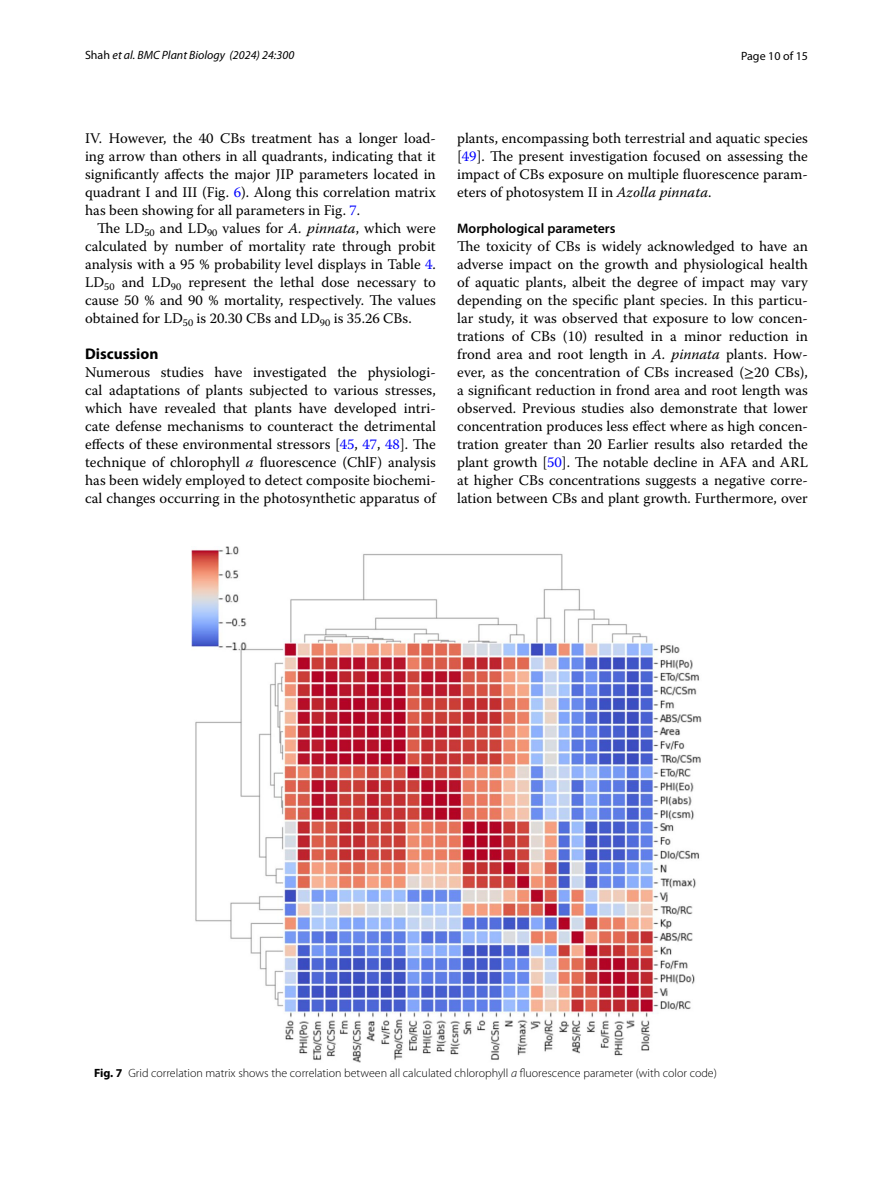
<style>
.page{position:relative;width:893px;height:1187px;background:#fff}
.page>*{position:absolute;margin:0;border:0;box-sizing:border-box;transform-origin:0 0}
.t1{font:700 15.45px "Myriad Pro";color:#000}
.t2{font:14.7px/18px "Warnock Pro";color:#000;text-align:justify}
.t3{font:600 13.8px "Myriad Pro";color:#000}
.t4{font:300 12px "Myriad Pro";color:#000}
.t5{font:italic 12px "Myriad Pro";color:#000}
.t6{font:12px "Myriad Pro";color:#000}
.s1{font-style:normal}
.s2{color:#00f}
.s3{font-style:italic}
.s4{font-family:"STIX"}
.s5{font-weight:700}
</style>
<div class="page">
<img style="left:191px;top:546px;width:511px;height:516px">
<p class="t5" style="left:85px;top:48px;width:211px"><span class="s1">Shah</span> et al. BMC Plant Biology (2024) 24:300</p>
<p class="t6" style="left:741px;top:48px;width:68px">Page 10 of 15</p>
<p class="t2" style="left:85px;top:128px;width:352px">IV. However, the 40 CBs treatment has a longer load&shy;ing arrow than others in all quadrants, indicating that it significantly affects the major JIP parameters located in quadrant I and III (Fig. <span class="s2">6</span>). Along this correlation matrix has been showing for all parameters in Fig. <span class="s2">7</span>.</p>
<p class="t2" style="left:85px;top:218px;width:352px;text-indent:12px">The LD<sub>50</sub> and LD<sub>90</sub> values for <span class="s3">A. pinnata</span>, which were calculated by number of mortality rate through probit analysis with a 95 % probability level displays in Table <span class="s2">4</span>.<br>LD<sub>50</sub> and LD<sub>90</sub> represent the lethal dose necessary to cause 50 % and 90 % mortality, respectively. The values obtained for LD<sub>50</sub> is 20.30 CBs and LD<sub>90</sub> is 35.26 CBs.</p>
<p class="t1" style="left:85px;top:343px;width:75px">Discussion</p>
<p class="t2" style="left:85px;top:362px;width:352px">Numerous studies have investigated the physiologi&shy;cal adaptations of plants subjected to various stresses, which have revealed that plants have developed intri&shy;cate defense mechanisms to counteract the detrimental effects of these environmental stressors [<span class="s2">45</span>, <span class="s2">47</span>, <span class="s2">48</span>]. The technique of chlorophyll <span class="s3">a</span> fluorescence (ChlF) analysis has been widely employed to detect composite biochemi&shy;cal changes occurring in the photosynthetic apparatus of</p>
<p class="t2" style="left:457px;top:128px;width:352px">plants, encompassing both terrestrial and aquatic species [<span class="s2">49</span>]. The present investigation focused on assessing the impact of CBs exposure on multiple fluorescence param&shy;eters of photosystem II in <span class="s3">Azolla pinnata</span>.</p>
<p class="t3" style="left:457px;top:219px;width:160px">Morphological parameters</p>
<p class="t2" style="left:457px;top:236px;width:352px">The toxicity of CBs is widely acknowledged to have an adverse impact on the growth and physiological health of aquatic plants, albeit the degree of impact may vary depending on the specific plant species. In this particu&shy;lar study, it was observed that exposure to low concen&shy;trations of CBs (10) resulted in a minor reduction in frond area and root length in <span class="s3">A. pinnata</span> plants. How&shy;ever, as the concentration of CBs increased (<span class="s4">≥</span>20 CBs), a significant reduction in frond area and root length was observed. Previous studies also demonstrate that lower concentration produces less effect where as high concen&shy;tration greater than 20 Earlier results also retarded the plant growth [<span class="s2">50</span>]. The notable decline in AFA and ARL at higher CBs concentrations suggests a negative corre&shy;lation between CBs and plant growth. Furthermore, over</p>
<p class="t4" style="left:94px;top:1066px;width:624px"><span class="s5">Fig. 7</span> Grid correlation matrix shows the correlation between all calculated chlorophyll <span class="s3">a</span> fluorescence parameter (with color code)</p>
</div>
